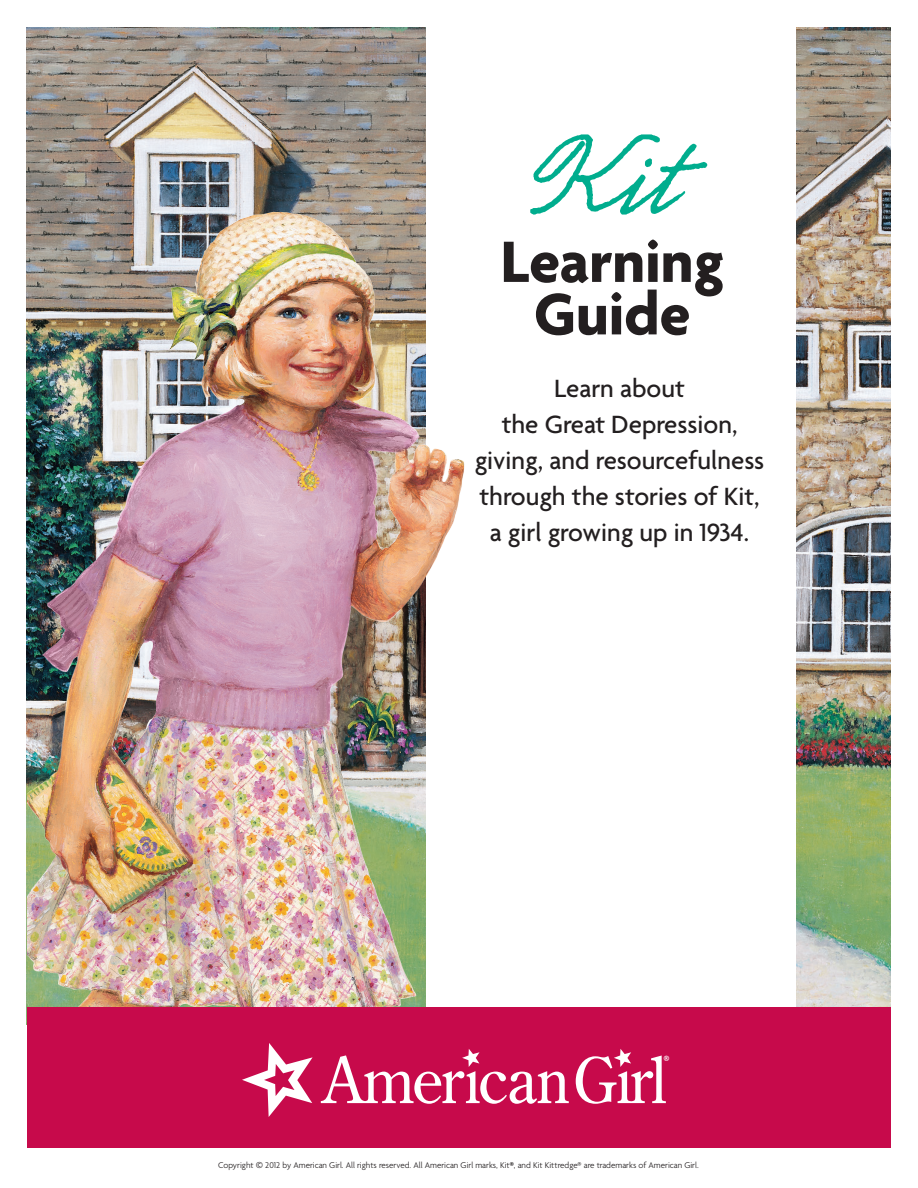
<style>
.page{position:relative;width:918px;height:1188px;background:#fff}
.page>*{position:absolute;margin:0;border:0;box-sizing:border-box;transform-origin:0 0}
.t1{font:700 63px/52.5px "Agenda";color:#231f20;text-align:center}
.t2{font:500 27px/36px "Agenda";color:#231f20;text-align:center}
.t3{font:500 12.75px "Agenda";color:#fff}
.t4{font:300 9px "Agenda";color:#231f20}
.s1{font-size:12px}
.s2{font-weight:700}
</style>
<div class="page">
<img style="left:27px;top:27px;width:864px;height:981px">
<div style="left:427px;top:0;width:369px;height:1019px;background:#fff"></div>
<img style="left:27px;top:207px;width:470px;height:801px">
<div style="left:27px;top:1008px;width:864px;height:140px;background:#c70a4b"></div>
<svg style="left:242px;top:1043px;width:71px;height:74px"></svg>
<svg style="left:321px;top:1049px;width:248px;height:55px"></svg>
<svg style="left:576px;top:1049px;width:90px;height:55px"></svg>
<img style="left:530px;top:134px;width:178px;height:81px">
<p class="t1" style="left:501px;top:234px;width:225px">Learning<br>Guide</p>
<p class="t2" style="left:475px;top:370px;width:291px">Learn about<br>the Great Depression, giving, and resourcefulness through the stories of Kit, a girl growing up in 1934.</p>
<p class="t3" style="left:664px;top:1052px;width:8px">®</p>
<p class="t4" style="left:218px;top:1159px;width:482px">Copyright <span class="s1">©</span> 2012 by American Girl. All rights reserved. All American Girl marks, Kit<span class="s2">®</span>, and Kit Kittredge® are trademarks of American Girl.</p>
</div>
